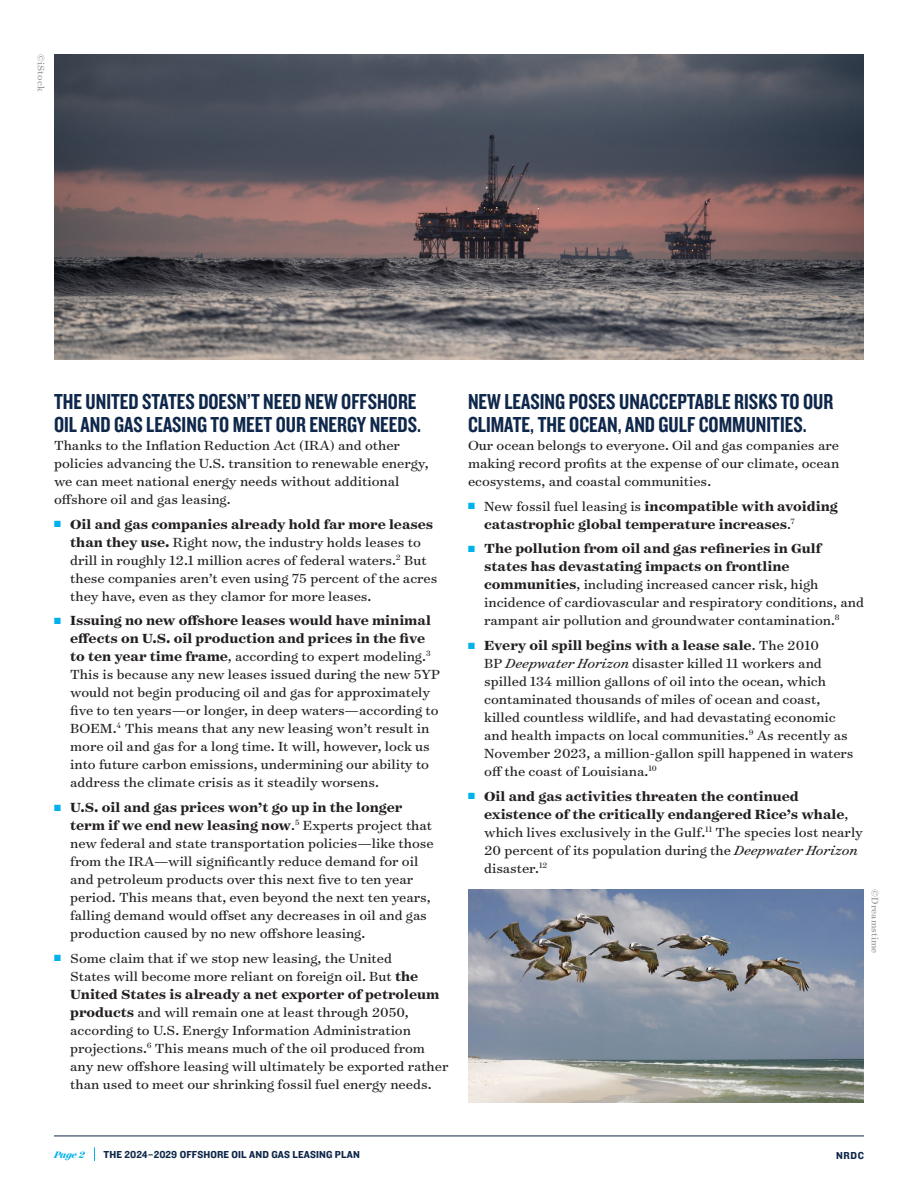
<style>
.page{position:relative;width:918px;height:1188px;background:#fff}
.page>*{position:absolute;margin:0;border:0;box-sizing:border-box;transform-origin:0 0}
.t1{font:22.5px/22.5px "Knockout 49 Liteweight";color:#0e274a}
.t2{font:15px/18px "Surveyor Text";color:#231f20}
.t3{font:700 15px/18px "Surveyor Text";color:#231f20}
.t4{font:10.5px "Knockout 51 Middleweight";letter-spacing:.01em;color:#0e274a}
.t5{font:10.5px "Surveyor Text";letter-spacing:.01em;color:#939598}
.t6{font:italic 700 10.5px "Surveyor Display";color:#00b2eb}
.s1{color:#00b2eb}
.s2{font-weight:700}
.s3{font-weight:400}
.s4{font-style:italic}
</style>
<div class="page">
<hr style="left:54px;top:1136px;width:810px;height:1px;background:#0e274a">
<svg style="left:94px;top:1147px;width:1px;height:14px"></svg>
<img style="left:54px;top:54px;width:810px;height:306px">
<img style="left:468px;top:889px;width:396px;height:213px">
<p class="t5" style="left:48px;top:54px;width:39px;rotate:90deg">©iStock</p>
<h1 class="t1" style="left:54px;top:390px;width:369px">THE UNITED STATES DOESN’T NEED NEW OFFSHORE<br>OIL AND GAS LEASING TO MEET OUR ENERGY NEEDS.</h1>
<p class="t2" style="left:54px;top:436px;width:376px">Thanks to the Inflation Reduction Act (IRA) and other policies advancing the U.S. transition to renewable energy, we can meet national energy needs without additional offshore oil and gas leasing.</p>
<p class="t2" style="left:70px;top:515px;width:369px;text-indent:-16px"><span class="s1">■</span> <span class="s2">Oil and gas companies already hold far more leases than they use.</span> Right now, the industry holds leases to drill in roughly 12.1 million acres of federal waters.<sup>2</sup> But these companies aren’t even using 75 percent of the acres they have, even as they clamor for more leases.</p>
<p class="t2" style="left:70px;top:611px;width:371px;text-indent:-16px"><span class="s1">■</span> <span class="s2">Issuing no new offshore leases would have minimal effects on U.S. oil production and prices in the five to ten year time frame</span>, according to expert modeling.<sup>3<br></sup>This is because any new leases issued during the new 5YP would not begin producing oil and gas for approximately five to ten years—or longer, in deep waters—according to BOEM.<sup>4</sup> This means that any new leasing won’t result in more oil and gas for a long time. It will, however, lock us into future carbon emissions, undermining our ability to address the climate crisis as it steadily worsens.</p>
<p class="t2" style="left:70px;top:798px;width:365px;text-indent:-16px"><span class="s1">■</span> <span class="s2">U.S. oil and gas prices won’t go up in the longer term if we end new leasing now</span>.<sup>5</sup> Experts project that new federal and state transportation policies—like those from the IRA—will significantly reduce demand for oil and petroleum products over this next five to ten year period. This means that, even beyond the next ten years, falling demand would offset any decreases in oil and gas production caused by no new offshore leasing.</p>
<p class="t2" style="left:70px;top:949px;width:380px;text-indent:-16px"><span class="s1">■</span> Some claim that if we stop new leasing, the United<br>States will become more reliant on foreign oil. But <span class="s2">the United States is already a net exporter of petroleum products</span> and will remain one at least through 2050, according to U.S. Energy Information Administration projections.<sup>6</sup> This means much of the oil produced from any new offshore leasing will ultimately be exported rather than used to meet our shrinking fossil fuel energy needs.</p>
<h1 class="t1" style="left:468px;top:390px;width:367px">NEW LEASING POSES UNACCEPTABLE RISKS TO OUR<br>CLIMATE, THE OCEAN, AND GULF COMMUNITIES.</h1>
<p class="t2" style="left:468px;top:436px;width:373px;text-align:justify">Our ocean belongs to everyone. Oil and gas companies are making record profits at the expense of our climate, ocean ecosystems, and coastal communities.</p>
<p class="t3" style="left:484px;top:497px;width:355px;text-indent:-16px"><span class="s1">■</span> <span class="s3">New fossil fuel leasing is</span> incompatible with avoiding catastrophic global temperature increases<span class="s3">.</span><sup>7</sup></p>
<p class="t2" style="left:484px;top:539px;width:381px;text-indent:-16px"><span class="s1">■</span> <span class="s2">The pollution from oil and gas refineries in Gulf states has devastating impacts on frontline communities</span>, including increased cancer risk, high incidence of cardiovascular and respiratory conditions, and rampant air pollution and groundwater contamination.<sup>8</sup></p>
<p class="t2" style="left:484px;top:636px;width:371px;text-indent:-16px"><span class="s1">■</span> <span class="s2">Every oil spill begins with a lease sale</span>. The 2010<br>BP <span class="s4">Deepwater Horizon</span> disaster killed 11 workers and spilled 134 million gallons of oil into the ocean, which contaminated thousands of miles of ocean and coast, killed countless wildlife, and had devastating economic and health impacts on local communities.<sup>9</sup> As recently as November 2023, a million-gallon spill happened in waters off the coast of Louisiana.<sup>10</sup></p>
<p class="t2" style="left:484px;top:787px;width:380px;text-indent:-16px"><span class="s1">■</span> <span class="s2">Oil and gas activities threaten the continued existence of the critically endangered Rice’s whale</span>, which lives exclusively in the Gulf.<sup>11</sup> The species lost nearly 20 percent of its population during the <span class="s4">Deepwater Horizon </span>disaster.<sup>12</sup></p>
<p class="t5" style="left:882px;top:889px;width:66px;rotate:90deg">©Dreamstime</p>
<p class="t6" style="left:54px;top:1148px;width:32px">Page 2</p>
<p class="t4" style="left:104px;top:1147px;width:258px">THE 2024–2029 OFFSHORE OIL AND GAS LEASING PLAN</p>
<p class="t4" style="left:836px;top:1149px;width:29px">NRDC</p>
</div>
